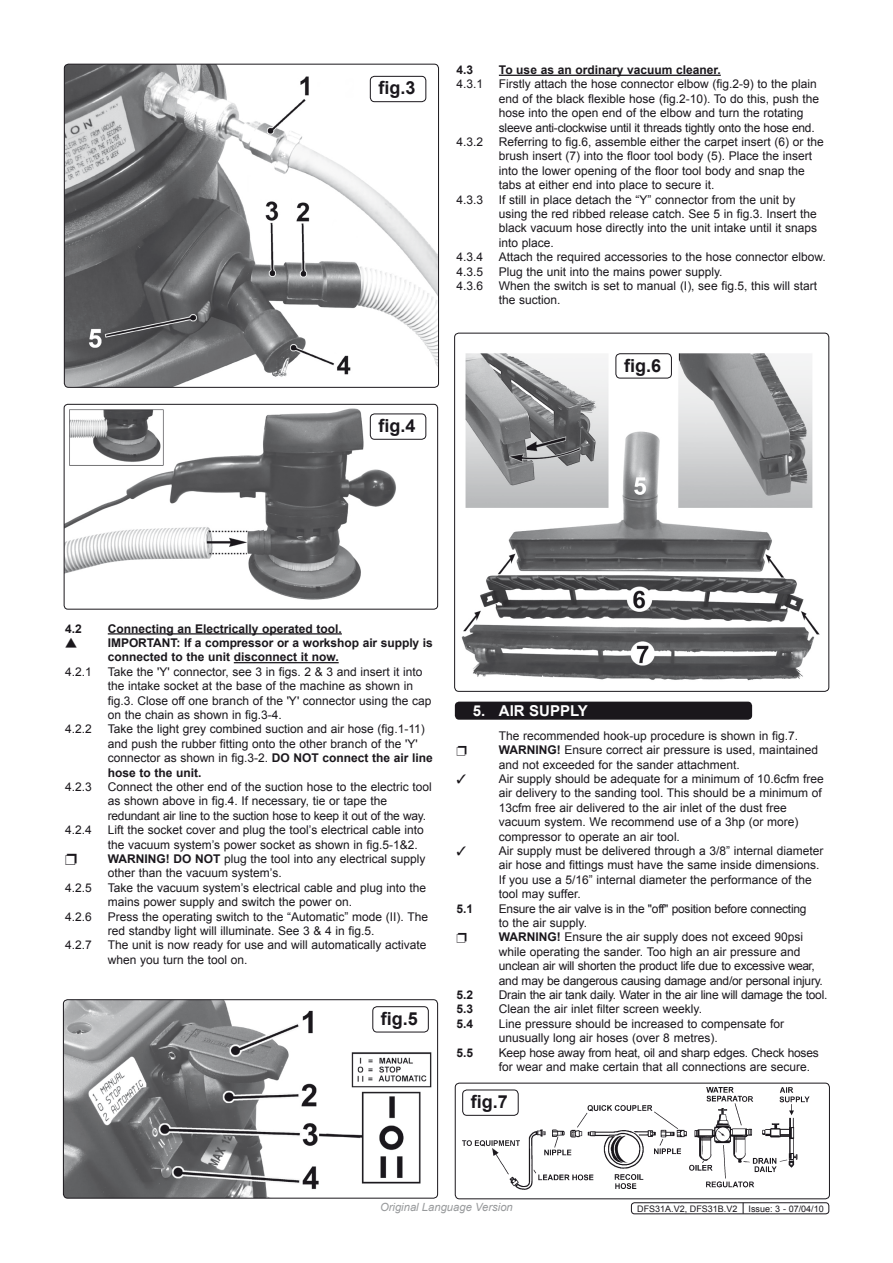
<style>
.page{position:relative;width:893px;height:1263px;background:#fff}
.page>*{position:absolute;margin:0;border:0;box-sizing:border-box;transform-origin:0 0}
.t1{font:700 18px "Arial";color:#1a171c}
.Chapter_Header{font:700 15px "Arial";color:#fff}
.t2{font:12px/14.4px "Arial";color:#1a171c}
.t3{font:12px/14.4px "Arial";letter-spacing:-.02em;color:#1a171c}
.t4{font:700 12px/14.4px "Arial";color:#1a171c}
.t5{font:italic 11.25px "Arial";color:#989a9c}
.t6{font:9px "Arial";color:#1a171c}
.s1{font-weight:700}
</style>
<div class="page">
<hr style="left:499px;top:75px;width:222px;height:1px;background:#1a171c">
<img style="left:64px;top:404px;width:336px;height:196px">
<div style="left:64px;top:404px;width:374px;height:205px;border:1px solid #1a171c;border-radius:4px"></div>
<hr style="left:108px;top:633px;width:234px;height:1px;background:#1a171c">
<hr style="left:234px;top:662px;width:105px;height:1px;background:#1a171c">
<img style="left:63px;top:1001px;width:375px;height:197px">
<div style="left:63px;top:999px;width:375px;height:199px;border:1px solid #1a171c;border-radius:4px"></div>
<div style="left:372px;top:1006px;width:57px;height:26px;border:1px solid #1a171c;border-radius:4px"></div>
<img style="left:64px;top:64px;width:375px;height:323px">
<div style="left:64px;top:64px;width:375px;height:324px;border:1px solid #1a171c;border-radius:4px"></div>
<img style="left:456px;top:353px;width:373px;height:338px">
<div style="left:454px;top:333px;width:375px;height:359px;border:1px solid #1a171c;border-radius:4px"></div>
<div style="left:615px;top:353px;width:57px;height:25px;border:1px solid #1a171c;border-radius:4px"></div>
<div style="left:370px;top:76px;width:56px;height:26px;background:#fff;border-radius:4px"></div>
<div style="left:370px;top:76px;width:56px;height:26px;border:1px solid #1a171c;border-radius:4px"></div>
<div style="left:370px;top:414px;width:56px;height:25px;background:#fff;border-radius:4px"></div>
<div style="left:370px;top:414px;width:56px;height:26px;border:1px solid #1a171c;border-radius:4px"></div>
<div style="left:455px;top:702px;width:297px;height:18px;background:#1a171c;border-radius:4px"></div>
<img style="left:455px;top:1083px;width:355px;height:107px">
<div style="left:455px;top:1083px;width:375px;height:116px;border:1px solid #1a171c;border-radius:4px"></div>
<div style="left:462px;top:1089px;width:57px;height:27px;border:1px solid #1a171c;border-radius:4px"></div>
<div style="left:631px;top:1202px;width:198px;height:12px;border:1px solid #1a171c;border-radius:3px"></div>
<p class="t1" style="left:378px;top:76px;width:39px">fig.3</p>
<p class="t1" style="left:378px;top:414px;width:39px">fig.4</p>
<p class="t4" style="left:456px;top:63px;width:18px">4.3</p>
<p class="t4" style="left:499px;top:63px;width:223px">To use as an ordinary vacuum cleaner.</p>
<p class="t2" style="left:456px;top:77px;width:28px">4.3.1</p>
<p class="t2" style="left:499px;top:77px;width:322px">Firstly attach the hose connector elbow (fig.2-9) to the plain end of the black flexible hose (fig.2-10). To do this, push the hose into the open end of the elbow and turn the rotating sleeve anti-clockwise until it threads tightly onto the hose end.</p>
<p class="t2" style="left:456px;top:135px;width:28px">4.3.2</p>
<p class="t2" style="left:499px;top:135px;width:326px">Referring to fig.6, assemble either the carpet insert (6) or the brush insert (7) into the floor tool body (5). Place the insert into the lower opening of the floor tool body and snap the tabs at either end into place to secure it.</p>
<p class="t2" style="left:456px;top:192px;width:28px">4.3.3</p>
<p class="t2" style="left:499px;top:192px;width:320px">If still in place detach the “Y” connector from the unit by using the red ribbed release catch. See 5 in fig.3. Insert the black vacuum hose directly into the unit intake until it snaps into place.</p>
<p class="t2" style="left:456px;top:250px;width:28px">4.3.4</p>
<p class="t2" style="left:499px;top:250px;width:328px">Attach the required accessories to the hose connector elbow.</p>
<p class="t2" style="left:456px;top:264px;width:28px">4.3.5</p>
<p class="t2" style="left:499px;top:264px;width:225px">Plug the unit into the mains power supply.</p>
<p class="t2" style="left:456px;top:279px;width:28px">4.3.6</p>
<p class="t2" style="left:499px;top:279px;width:320px">When the switch is set to manual (I), see fig.5, this will start the suction.</p>
<p class="t1" style="left:624px;top:353px;width:39px">fig.6</p>
<p class="t4" style="left:65px;top:622px;width:18px">4.2</p>
<p class="t4" style="left:108px;top:622px;width:236px">Connecting an Electrically operated tool.</p>
<p class="t4" style="left:108px;top:636px;width:327px">IMPORTANT: If a compressor or a workshop air supply is connected to the unit disconnect it now.</p>
<p class="t2" style="left:65px;top:664px;width:28px">4.2.1</p>
<p class="t2" style="left:108px;top:664px;width:325px">Take the 'Y' connector, see 3 in figs. 2 &amp; 3 and insert it into the intake socket at the base of the machine as shown in fig.3. Close off one branch of the 'Y' connector using the cap on the chain as shown in fig.3-4.</p>
<p class="t2" style="left:65px;top:722px;width:28px">4.2.2</p>
<p class="t2" style="left:108px;top:722px;width:326px">Take the light grey combined suction and air hose (fig.1-11) and push the rubber fitting onto the other branch of the 'Y' connector as shown in fig.3-2. <span class="s1">DO NOT connect the air line hose to the unit.</span></p>
<p class="t2" style="left:65px;top:780px;width:28px">4.2.3</p>
<p class="t2" style="left:108px;top:780px;width:325px">Connect the other end of the suction hose to the electric tool as shown above in fig.4. If necessary, tie or tape the redundant air line to the suction hose to keep it out of the way.</p>
<p class="t2" style="left:65px;top:823px;width:28px">4.2.4</p>
<p class="t2" style="left:108px;top:823px;width:317px">Lift the socket cover and plug the tool’s electrical cable into the vacuum system’s power socket as shown in fig.5-1&amp;2.</p>
<p class="t2" style="left:108px;top:852px;width:319px"><span class="s1">WARNING! DO NOT</span> plug the tool into any electrical supply other than the vacuum system’s.</p>
<p class="t2" style="left:65px;top:880px;width:28px">4.2.5</p>
<p class="t2" style="left:108px;top:880px;width:320px">Take the vacuum system’s electrical cable and plug into the mains power supply and switch the power on.</p>
<p class="t2" style="left:65px;top:909px;width:28px">4.2.6</p>
<p class="t2" style="left:108px;top:909px;width:322px">Press the operating switch to the “Automatic” mode (II). The red standby light will illuminate. See 3 &amp; 4 in fig.5.</p>
<p class="t2" style="left:65px;top:938px;width:28px">4.2.7</p>
<p class="t2" style="left:108px;top:938px;width:320px">The unit is now ready for use and will automatically activate when you turn the tool on.</p>
<p class="t1" style="left:381px;top:1006px;width:39px">fig.5</p>
<p class="Chapter_Header" style="left:473px;top:700px;width:24px">5. air</p>
<p class="Chapter_Header" style="left:529px;top:700px;width:11px">supply</p>
<p class="t2" style="left:499px;top:728px;width:301px">The recommended hook-up procedure is shown in fig.7.</p>
<p class="t2" style="left:499px;top:743px;width:321px"><span class="s1">WARNING!</span> Ensure correct air pressure is used, maintained and not exceeded for the sander attachment.</p>
<p class="t2" style="left:499px;top:772px;width:326px">Air supply should be adequate for a minimum of 10.6cfm free air delivery to the sanding tool. This should be a minimum of 13cfm free air delivered to the air inlet of the dust free vacuum system. We recommend use of a 3hp (or more) compressor to operate an air tool.</p>
<p class="t2" style="left:499px;top:844px;width:326px">Air supply must be delivered through a 3/8” internal diameter air hose and fittings must have the same inside dimensions.</p>
<p class="t2" style="left:499px;top:872px;width:314px">If you use a 5/16” internal diameter the performance of the tool may suffer.</p>
<p class="t4" style="left:456px;top:901px;width:18px">5.1</p>
<p class="t3" style="left:499px;top:901px;width:309px">Ensure the air valve is in the "off" position before connecting to the air supply.</p>
<p class="t3" style="left:499px;top:930px;width:326px"><span class="s1">WARNING!</span> Ensure the air supply does not exceed 90psi while operating the sander. Too high an air pressure and unclean air will shorten the product life due to excessive wear, and may be dangerous causing damage and/or personal injury.</p>
<p class="t4" style="left:456px;top:988px;width:18px">5.2</p>
<p class="t3" style="left:499px;top:988px;width:330px">Drain the air tank daily. Water in the air line will damage the tool.</p>
<p class="t4" style="left:456px;top:1002px;width:18px">5.3</p>
<p class="t2" style="left:499px;top:1002px;width:205px">Clean the air inlet filter screen weekly.</p>
<p class="t4" style="left:456px;top:1017px;width:18px">5.4</p>
<p class="t2" style="left:499px;top:1016px;width:287px">Line pressure should be increased to compensate for unusually long air hoses (over 8 metres).</p>
<p class="t4" style="left:456px;top:1045px;width:18px">5.5</p>
<p class="t2" style="left:499px;top:1045px;width:321px">Keep hose away from heat, oil and sharp edges. Check hoses for wear and make certain that all connections are secure.</p>
<p class="t1" style="left:471px;top:1090px;width:39px">fig.7</p>
<p class="t5" style="left:380px;top:1200px;width:134px">Original Language Version</p>
<p class="t6" style="left:637px;top:1202px;width:188px">DFS31A.V2, DFS31B.V2 Issue: 3 - 07/04/10</p>
</div>
